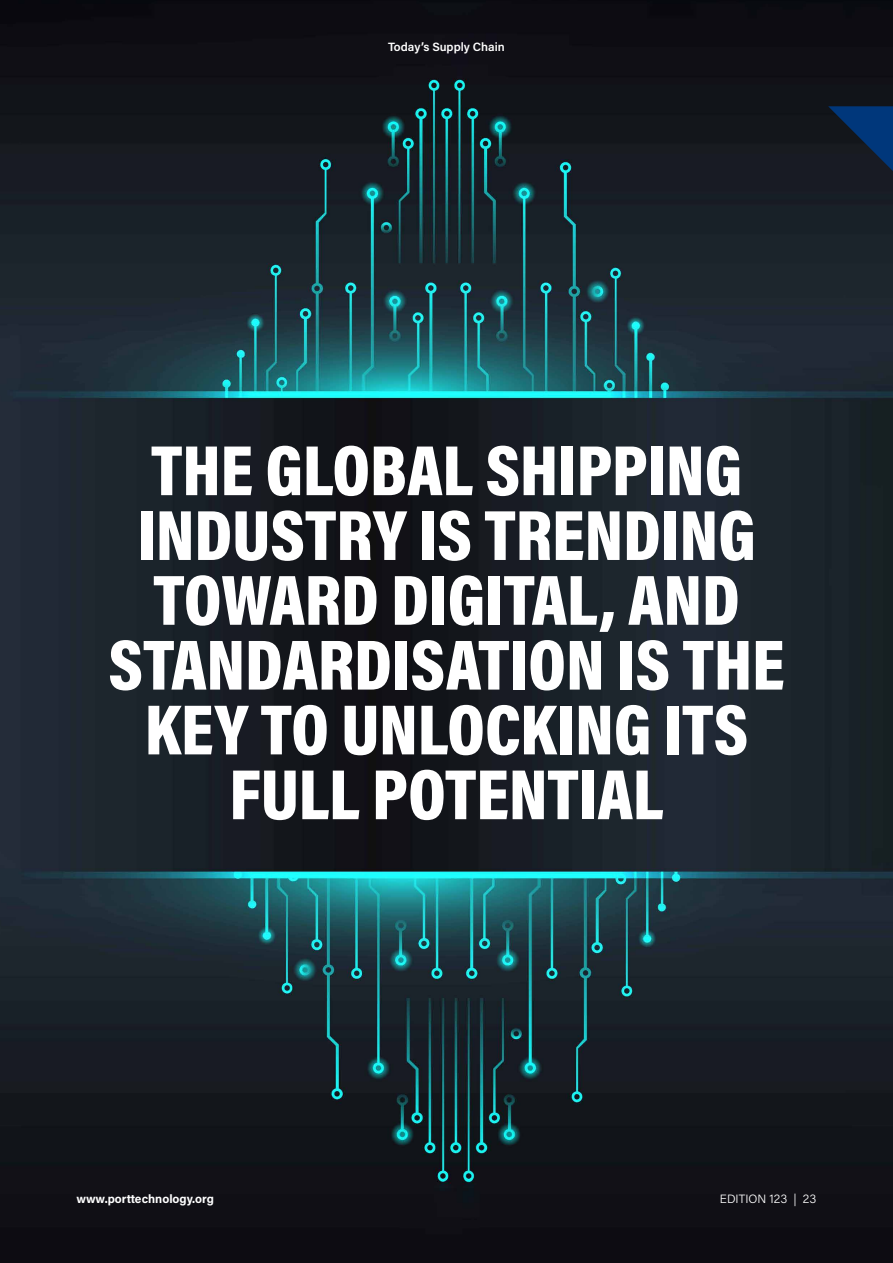
<style>
.page{position:relative;width:893px;height:1263px;background:#fff}
.page>*{position:absolute;margin:0;border:0;box-sizing:border-box;transform-origin:0 0}
.t1{font:900 72px/64.8px "Acumin Pro Cond";color:#fff;text-align:center}
.t2{font:700 12px "Acumin Pro";color:#fff}
.t3{font:600 12px "Acumin Pro";color:#fff}
.t4{font:300 12px "Acumin Pro";color:#fff}
</style>
<div class="page">
<img style="left:0;top:0;width:893px;height:1263px">
<svg style="left:828px;top:106px;width:65px;height:65px;background:#0b284d"></svg>
<p class="t3" style="left:388px;top:39px;width:118px">Today’s Supply Chain</p>
<p class="t1" style="left:108px;top:436px;width:678px">THE GLOBAL SHIPPING<br>INDUSTRY IS TRENDING<br>TOWARD DIGITAL, AND<br>STANDARDISATION IS THE<br>KEY TO UNLOCKING ITS<br>FULL POTENTIAL</p>
<p class="t2" style="left:77px;top:1191px;width:139px">www.porttechnology.org</p>
<p class="t4" style="left:720px;top:1191px;width:98px">EDITION 123 | 23</p>
</div>
